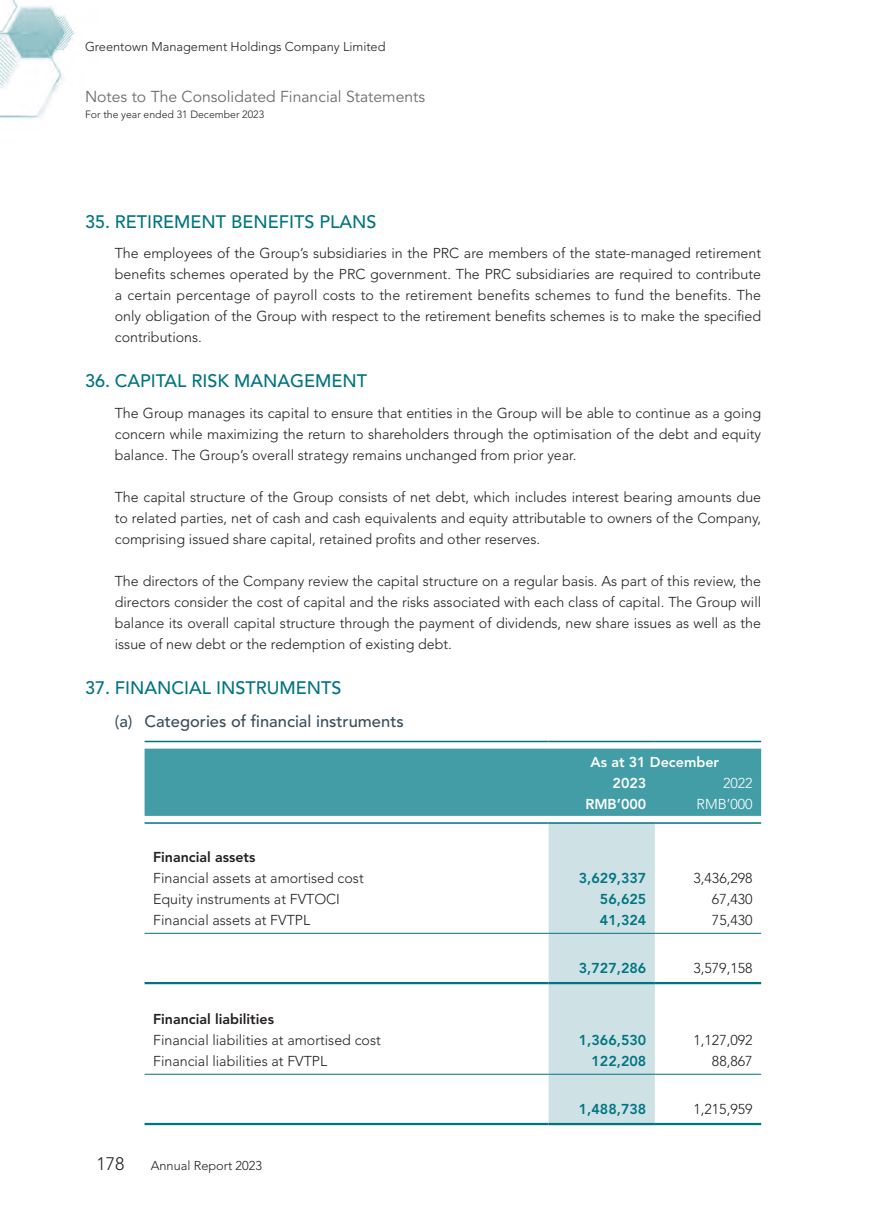
<style>
.page{position:relative;width:893px;height:1212px;background:#fff}
.page>*{position:absolute;margin:0;border:0;box-sizing:border-box;transform-origin:0 0}
.t1{font:500 18px "Avenir LT Std";color:#007481}
.t2{font:300 18px "Avenir LT Std";color:#231f20}
.t3{font:500 16.5px "Avenir LT Std";color:#394e5b}
.t4{font:15.75px "Avenir LT Std";color:#6c6d70}
.t5{font:300 14.25px/21px "Avenir LT Std";color:#231f20;text-align:justify}
.t6{font:800 14.25px "Avenir LT Std";color:#007481}
.t7{font:800 14.25px "Avenir LT Std";color:#231f20}
.t8{font:800 14.25px/21px "Avenir LT Std";color:#fff}
.t9{font:300 14.25px "Avenir LT Std";color:#fff}
.t10{font:300 12.75px "Avenir LT Std";color:#231f20}
.t11{font:300 10.5px "Avenir LT Std";color:#231f20}
</style>
<div class="page">
<img style="left:0;top:0;width:74px;height:119px">
<div style="left:145px;top:749px;width:616px;height:67px;background:#439da6"></div>
<div style="left:549px;top:824px;width:106px;height:299px;background:#cee2e5"></div>
<hr style="left:145px;top:741px;width:404px;height:1px;background:#007481">
<hr style="left:549px;top:741px;width:106px;height:1px;background:#007481">
<hr style="left:655px;top:741px;width:106px;height:1px;background:#007481">
<hr style="left:145px;top:822px;width:404px;height:2px;background:#007481">
<hr style="left:549px;top:822px;width:106px;height:2px;background:#007481">
<hr style="left:655px;top:822px;width:106px;height:2px;background:#007481">
<hr style="left:145px;top:933px;width:404px;height:1px;background:#007481">
<hr style="left:549px;top:933px;width:106px;height:1px;background:#007481">
<hr style="left:655px;top:933px;width:106px;height:1px;background:#007481">
<hr style="left:145px;top:982px;width:404px;height:2px;background:#007481">
<hr style="left:549px;top:982px;width:106px;height:2px;background:#007481">
<hr style="left:655px;top:982px;width:106px;height:2px;background:#007481">
<hr style="left:145px;top:1074px;width:404px;height:1px;background:#007481">
<hr style="left:549px;top:1074px;width:106px;height:1px;background:#007481">
<hr style="left:655px;top:1074px;width:106px;height:1px;background:#007481">
<hr style="left:145px;top:1123px;width:404px;height:2px;background:#007481">
<hr style="left:549px;top:1123px;width:106px;height:2px;background:#007481">
<hr style="left:655px;top:1123px;width:106px;height:2px;background:#007481">
<p class="t10" style="left:85px;top:39px;width:302px">Greentown Management Holdings Company Limited</p>
<p class="t4" style="left:85px;top:87px;width:342px">Notes to The Consolidated Financial Statements</p>
<p class="t11" style="left:85px;top:108px;width:181px">For the year ended 31 December 2023</p>
<p class="t1" style="left:85px;top:211px;width:293px">35. RETIREMENT BENEFITS PLANS</p>
<p class="t5" style="left:115px;top:243px;width:648px">The employees of the Group’s subsidiaries in the PRC are members of the state-managed retirement benefits schemes operated by the PRC government. The PRC subsidiaries are required to contribute a certain percentage of payroll costs to the retirement benefits schemes to fund the benefits. The only obligation of the Group with respect to the retirement benefits schemes is to make the specified contributions.</p>
<p class="t1" style="left:85px;top:371px;width:284px">36. CAPITAL RISK MANAGEMENT</p>
<p class="t5" style="left:115px;top:403px;width:648px">The Group manages its capital to ensure that entities in the Group will be able to continue as a going concern while maximizing the return to shareholders through the optimisation of the debt and equity balance. The Group’s overall strategy remains unchanged from prior year.</p>
<p class="t5" style="left:115px;top:487px;width:648px">The capital structure of the Group consists of net debt, which includes interest bearing amounts due to related parties, net of cash and cash equivalents and equity attributable to owners of the Company, comprising issued share capital, retained profits and other reserves.</p>
<p class="t5" style="left:115px;top:571px;width:648px">The directors of the Company review the capital structure on a regular basis. As part of this review, the directors consider the cost of capital and the risks associated with each class of capital. The Group will balance its overall capital structure through the payment of dividends, new share issues as well as the issue of new debt or the redemption of existing debt.</p>
<p class="t1" style="left:85px;top:677px;width:258px">37. FINANCIAL INSTRUMENTS</p>
<p class="t3" style="left:115px;top:711px;width:290px">(a) Categories of financial instruments</p>
<p class="t8" style="left:613px;top:752px;width:108px;text-indent:-22px">As at 31 December<br>2023</p>
<p class="t9" style="left:723px;top:775px;width:31px">2022</p>
<p class="t8" style="left:585px;top:794px;width:62px">RMB’000</p>
<p class="t9" style="left:697px;top:796px;width:58px">RMB’000</p>
<p class="t7" style="left:153px;top:848px;width:104px">Financial assets</p>
<p class="t5" style="left:153px;top:867px;width:212px">Financial assets at amortised cost</p>
<p class="t6" style="left:579px;top:869px;width:69px">3,629,337</p>
<p class="t5" style="left:693px;top:867px;width:61px">3,436,298</p>
<p class="t5" style="left:153px;top:888px;width:188px">Equity instruments at FVTOCI</p>
<p class="t6" style="left:600px;top:890px;width:48px">56,625</p>
<p class="t5" style="left:712px;top:888px;width:42px">67,430</p>
<p class="t5" style="left:153px;top:909px;width:159px">Financial assets at FVTPL</p>
<p class="t6" style="left:600px;top:911px;width:48px">41,324</p>
<p class="t5" style="left:712px;top:909px;width:42px">75,430</p>
<p class="t6" style="left:579px;top:960px;width:69px">3,727,286</p>
<p class="t5" style="left:693px;top:958px;width:61px">3,579,158</p>
<p class="t7" style="left:153px;top:1010px;width:122px">Financial liabilities</p>
<p class="t5" style="left:153px;top:1029px;width:229px">Financial liabilities at amortised cost</p>
<p class="t6" style="left:579px;top:1031px;width:69px">1,366,530</p>
<p class="t5" style="left:693px;top:1029px;width:61px">1,127,092</p>
<p class="t5" style="left:153px;top:1050px;width:176px">Financial liabilities at FVTPL</p>
<p class="t6" style="left:591px;top:1052px;width:56px">122,208</p>
<p class="t5" style="left:712px;top:1050px;width:42px">88,867</p>
<p class="t6" style="left:579px;top:1101px;width:69px">1,488,738</p>
<p class="t5" style="left:693px;top:1099px;width:61px">1,215,959</p>
<p class="t2" style="left:97px;top:1153px;width:30px">178</p>
<p class="t10" style="left:151px;top:1158px;width:113px">Annual Report 2023</p>
</div>
